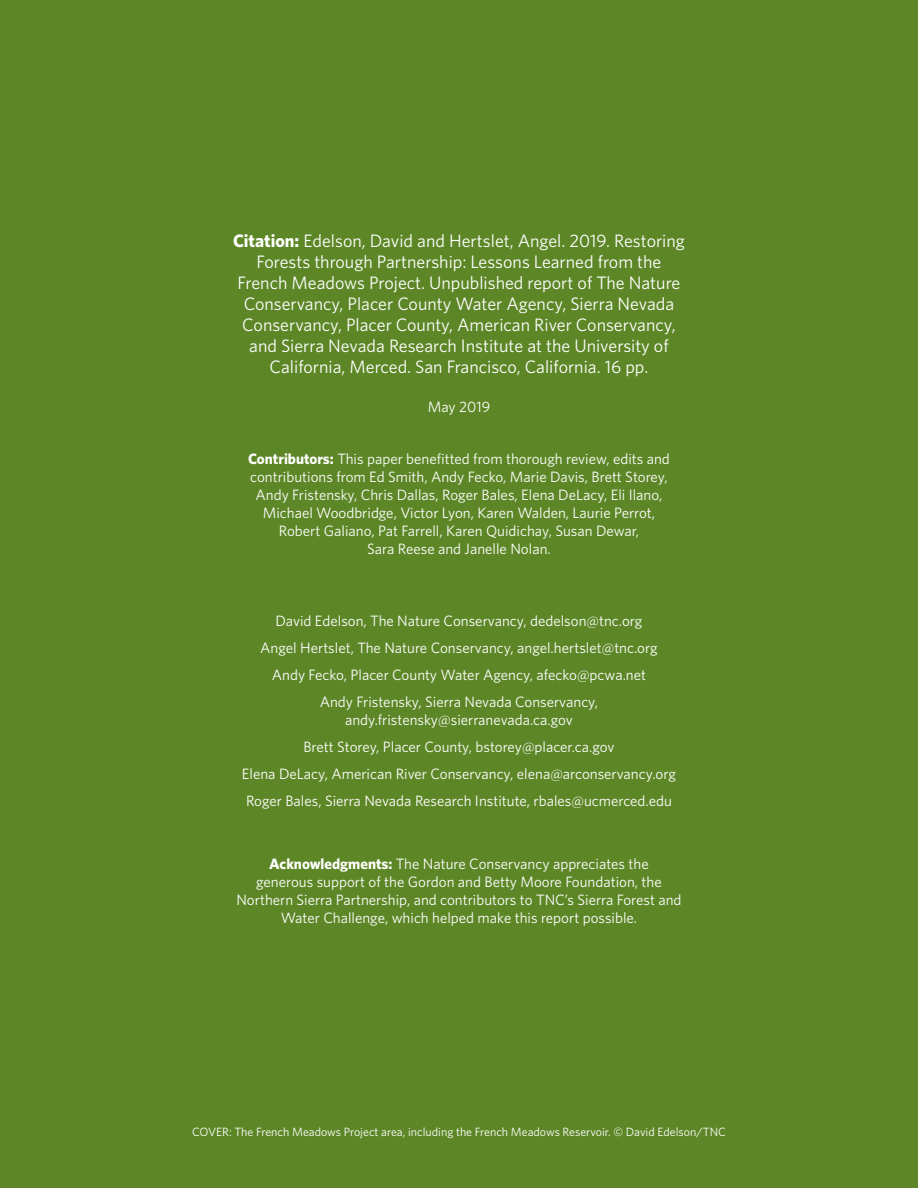
<style>
.page{position:relative;width:918px;height:1188px;background:#5d8727}
.page>*{position:absolute;margin:0;border:0;box-sizing:border-box;transform-origin:0 0}
.t1{font:18px/21px "Whitney";color:#fff;text-align:center}
.t2{font:15px/18px "Whitney";color:#fff;text-align:center}
.t3{font:12px "Whitney";color:#fff}
.s1{font-weight:700}
</style>
<div class="page">
<p class="t1" style="left:233px;top:231px;width:453px"><span class="s1">Citation:</span> Edelson, David and Hertslet, Angel. 2019. Restoring Forests through Partnership: Lessons Learned from the French Meadows Project. Unpublished report of The Nature Conservancy, Placer County Water Agency, Sierra Nevada Conservancy, Placer County, American River Conservancy, and Sierra Nevada Research Institute at the University of California, Merced. San Francisco, California. 16 pp.</p>
<p class="t2" style="left:428px;top:398px;width:64px">May 2019</p>
<p class="t2" style="left:248px;top:450px;width:423px"><span class="s1">Contributors:</span> This paper benefitted from thorough review, edits and contributions from Ed Smith, Andy Fecko, Marie Davis, Brett Storey, Andy Fristensky, Chris Dallas, Roger Bales, Elena DeLacy, Eli Ilano, Michael Woodbridge, Victor Lyon, Karen Walden, Laurie Perrot, Robert Galiano, Pat Farrell, Karen Quidichay, Susan Dewar,<br>Sara Reese and Janelle Nolan.</p>
<p class="t2" style="left:260px;top:608px;width:399px;line-height:27px">David Edelson, The Nature Conservancy, dedelson@tnc.org Angel Hertslet, The Nature Conservancy, angel.hertslet@tnc.org Andy Fecko, Placer County Water Agency, afecko@pcwa.net Andy Fristensky, Sierra Nevada Conservancy,</p>
<p class="t2" style="left:242px;top:707px;width:435px;line-height:27px">andy.fristensky@sierranevada.ca.gov<br>Brett Storey, Placer County, bstorey@placer.ca.gov<br>Elena DeLacy, American River Conservancy, elena@arconservancy.org Roger Bales, Sierra Nevada Research Institute, rbales@ucmerced.edu</p>
<p class="t2" style="left:236px;top:855px;width:447px"><span class="s1">Acknowledgments:</span> The Nature Conservancy appreciates the<br>generous support of the Gordon and Betty Moore Foundation, the Northern Sierra Partnership, and contributors to TNC’s Sierra Forest and Water Challenge, which helped make this report possible.</p>
<p class="t3" style="left:192px;top:1127px;width:535px">COVER: The French Meadows Project area, including the French Meadows Reservoir. © David Edelson/TNC</p>
</div>
